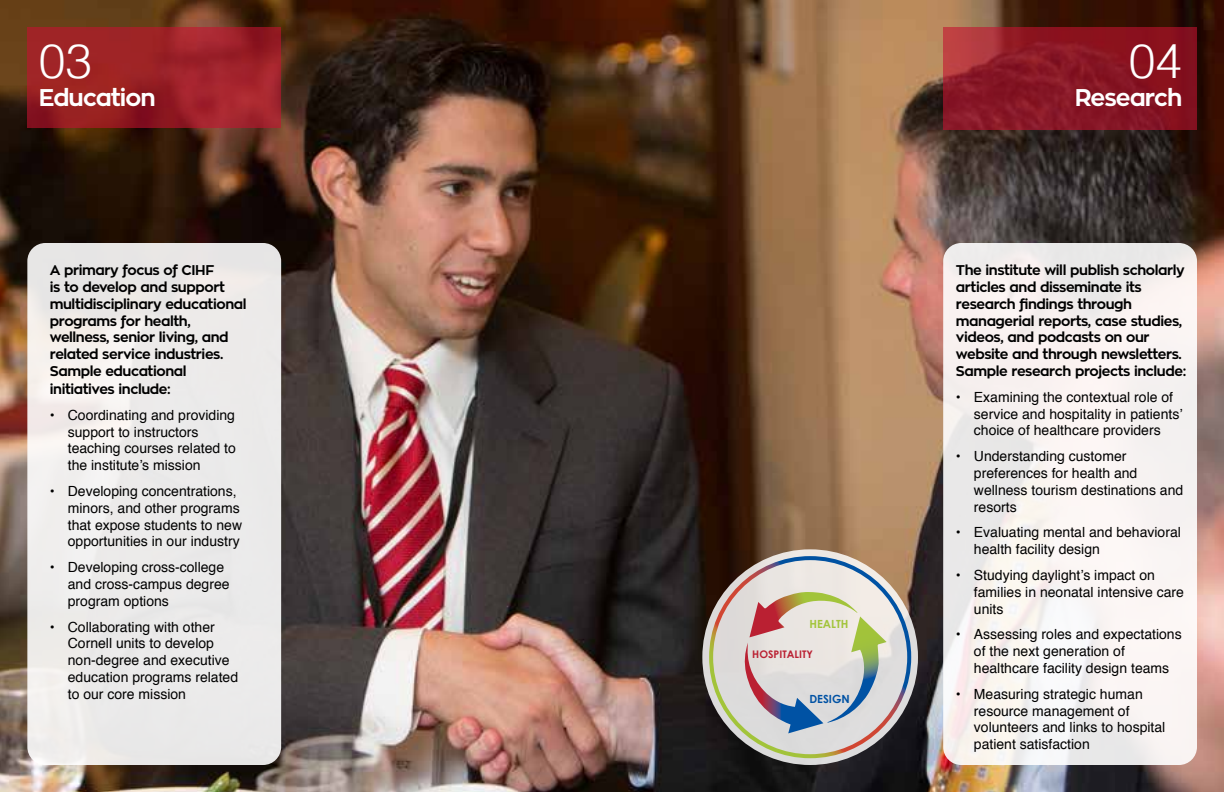
<style>
.page{position:relative;width:1224px;height:792px;background:#fff}
.page>*{position:absolute;margin:0;border:0;box-sizing:border-box;transform-origin:0 0}
.t1{font:300 48px "Helvetica";color:#fff}
.t2{font:700 24px "Zona Pro";letter-spacing:-.04em;color:#fff}
.t3{font:14px/16.8px "Helvetica";color:#000}
.t4{font:700 14px/17px "Zona Pro";letter-spacing:-.03em;color:#000}
.t5{font:700 11.2px "Century Gothic";color:#a2c43a}
.t6{font:700 11.2px "Century Gothic";color:#0052a4}
.t7{font:700 10.4px "Century Gothic";color:#ba2032}
</style>
<div class="page">
<img style="left:0;top:0;width:1224px;height:792px">
<div style="left:27px;top:243px;width:254px;height:522px;background:#eceaea;border-radius:18px"></div>
<svg style="left:943px;top:243px;width:254px;height:522px;fill:#f8f3f1"></svg>
<svg style="left:27px;top:27px;width:254px;height:101px;background:#9b2126"></svg>
<svg style="left:943px;top:27px;width:254px;height:102px;background:#8c1825"></svg>
<svg style="left:702px;top:549px;width:216px;height:216px;background:#d5d1ce"></svg>
<div style="left:709px;top:556px;width:202px;height:202px;border:4px solid #fff;border-radius:50%"></div>
<svg style="left:744px;top:592px;width:143px;height:141px;background:#ccc6c2"></svg>
<p class="t1" style="left:39px;top:20px;width:55px">03</p>
<p class="t2" style="left:39px;top:82px;width:118px">Education</p>
<p class="t4" style="left:50px;top:262px;width:198px">A primary focus of CIHF<br>is to develop and support multidisciplinary educational programs for health, wellness, senior living, and related service industries.<br>Sample educational initiatives include:</p>
<p class="t3" style="left:68px;top:407px;width:170px;text-indent:-18px">• Coordinating and providing support to instructors teaching courses related to the institute’s mission</p>
<p class="t3" style="left:68px;top:483px;width:176px;text-indent:-18px">• Developing concentrations, minors, and other programs that expose students to new opportunities in our industry</p>
<p class="t3" style="left:68px;top:559px;width:163px;text-indent:-18px">• Developing cross-college and cross-campus degree program options</p>
<p class="t3" style="left:68px;top:619px;width:172px;text-indent:-18px">• Collaborating with other<br>Cornell units to develop non-degree and executive education programs related to our core mission</p>
<p class="t5" style="left:809px;top:615px;width:41px">HEALTH</p>
<p class="t7" style="left:752px;top:646px;width:62px">HOSPITALITY</p>
<p class="t6" style="left:809px;top:691px;width:42px">DESIGN</p>
<p class="t1" style="left:1129px;top:20px;width:55px">04</p>
<p class="t2" style="left:1075px;top:82px;width:109px">Research</p>
<p class="t4" style="left:956px;top:262px;width:232px">The institute will publish scholarly articles and disseminate its research findings through managerial reports, case studies, videos, and podcasts on our website and through newsletters.<br>Sample research projects include:</p>
<p class="t3" style="left:974px;top:389px;width:210px;text-indent:-18px">• Examining the contextual role of service and hospitality in patients’ choice of healthcare providers</p>
<p class="t3" style="left:974px;top:448px;width:211px;text-indent:-18px">• Understanding customer preferences for health and wellness tourism destinations and resorts</p>
<p class="t3" style="left:974px;top:524px;width:208px;text-indent:-18px">• Evaluating mental and behavioral health facility design</p>
<p class="t3" style="left:974px;top:567px;width:212px;text-indent:-18px">• Studying daylight’s impact on families in neonatal intensive care units</p>
<p class="t3" style="left:974px;top:626px;width:209px;text-indent:-18px">• Assessing roles and expectations of the next generation of healthcare facility design teams</p>
<p class="t3" style="left:974px;top:686px;width:193px;text-indent:-18px">• Measuring strategic human resource management of volunteers and links to hospital patient satisfaction</p>
</div>
